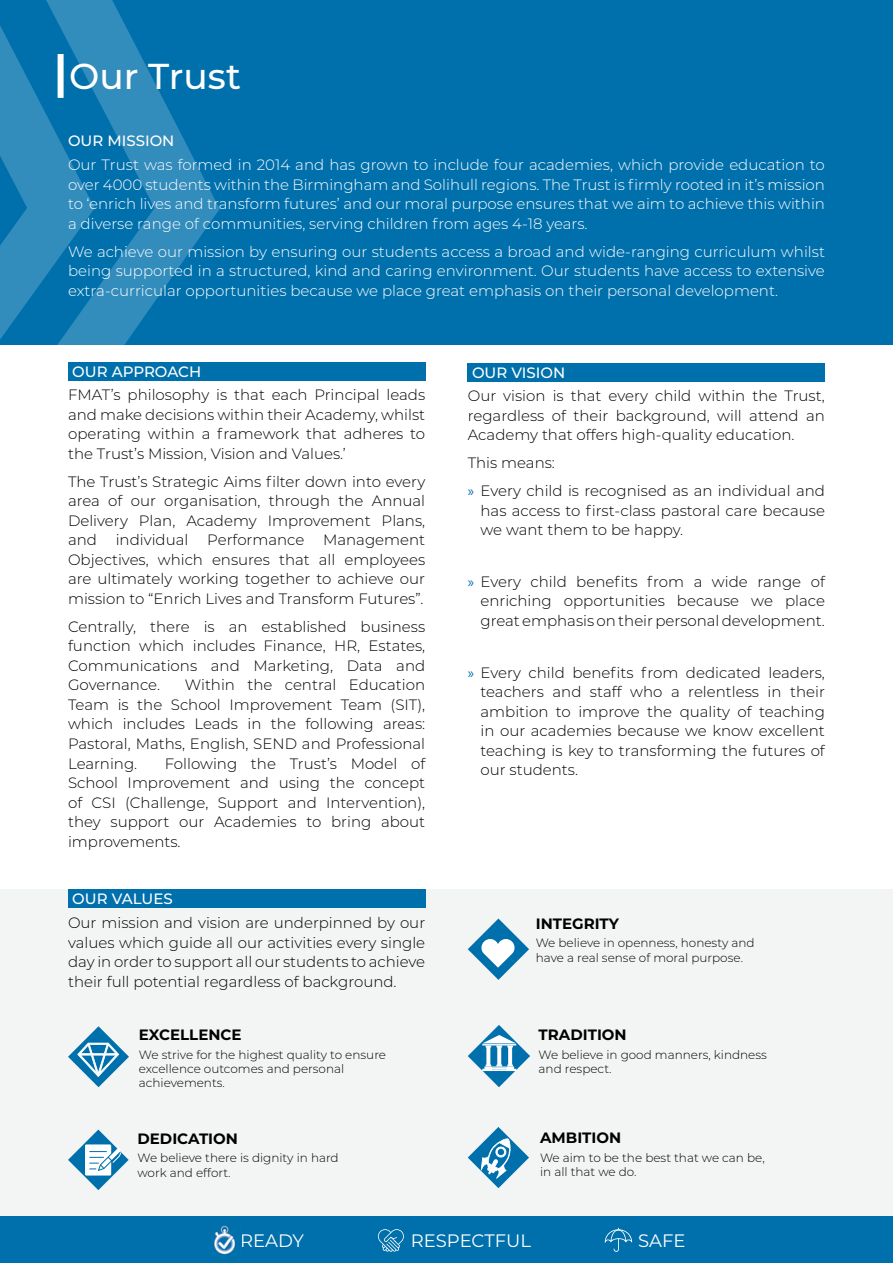
<style>
.page{position:relative;width:893px;height:1263px;background:#fff}
.page>*{position:absolute;margin:0;border:0;box-sizing:border-box;transform-origin:0 0}
.t1{font:500 36px "Montserrat";color:#fff}
.t2{font:18px "Montserrat";color:#fff}
.t3{font:300 15px/19.5px "Montserrat";color:#000;text-align:justify}
.t4{font:300 15px/19.5px "Montserrat";color:#fff;text-align:justify}
.t5{font:700 15px "Montserrat";color:#000}
.t6{font:500 15px "Montserrat";color:#fff}
.t7{font:300 12px/14.4px "Montserrat";color:#000}
.s1{font-family:"Myriad Pro";font-weight:400;color:#0070ac}
</style>
<div class="page">
<div style="left:0;top:1216px;width:893px;height:47px;background:#0070ac"></div>
<img style="left:213px;top:1224px;width:23px;height:31px">
<svg style="left:605px;top:1228px;width:27px;height:24px"></svg>
<svg style="left:378px;top:1229px;width:26px;height:23px"></svg>
<div style="left:0;top:0;width:893px;height:344px;background:#0070ac"></div>
<svg style="left:0;top:0;width:220px;height:345px"></svg>
<div style="left:0;top:889px;width:893px;height:326px;background:#f3f5f4"></div>
<div style="left:58px;top:54px;width:6px;height:44px;background:#fff"></div>
<svg style="left:68px;top:1026px;width:61px;height:61px"></svg>
<svg style="left:68px;top:1129px;width:61px;height:61px"></svg>
<svg style="left:468px;top:1127px;width:61px;height:61px"></svg>
<svg style="left:468px;top:918px;width:61px;height:62px"></svg>
<svg style="left:468px;top:1025px;width:62px;height:62px"></svg>
<div style="left:68px;top:890px;width:357px;height:18px;background:#0070ac"></div>
<div style="left:468px;top:363px;width:357px;height:18px;background:#0070ac"></div>
<div style="left:68px;top:362px;width:357px;height:18px;background:#0070ac"></div>
<h1 class="t1" style="left:69px;top:51px;width:173px">Our Trust</h1>
<p class="t6" style="left:68px;top:131px;width:108px">OUR MISSION</p>
<p class="t4" style="left:68px;top:155px;width:758px">Our Trust was formed in 2014 and has grown to include four academies, which provide education to over 4000 students within the Birmingham and Solihull regions. The Trust is firmly rooted in it’s mission to ‘enrich lives and transform futures’ and our moral purpose ensures that we aim to achieve this within a diverse range of communities, serving children from ages 4-18 years.</p>
<p class="t4" style="left:68px;top:241px;width:758px">We achieve our mission by ensuring our students access a broad and wide-ranging curriculum whilst being supported in a structured, kind and caring environment. Our students have access to extensive extra-curricular opportunities because we place great emphasis on their personal development.</p>
<p class="t6" style="left:72px;top:361px;width:130px">OUR APPROACH</p>
<p class="t3" style="left:68px;top:385px;width:359px">FMAT’s philosophy is that each Principal leads and make decisions within their Academy, whilst operating within a framework that adheres to the Trust’s Mission, Vision and Values.’</p>
<p class="t3" style="left:68px;top:471px;width:359px">The Trust’s Strategic Aims filter down into every area of our organisation, through the Annual Delivery Plan, Academy Improvement Plans, and individual Performance Management Objectives, which ensures that all employees are ultimately working together to achieve our mission to “Enrich Lives and Transform Futures”.</p>
<p class="t3" style="left:68px;top:616px;width:359px">Centrally, there is an established business function which includes Finance, HR, Estates, Communications and Marketing, Data and Governance.</p>
<p class="t3" style="left:68px;top:675px;width:359px;text-indent:117px">Within the central Education Team is the School Improvement Team (SIT), which includes Leads in the following areas:<br>Pastoral, Maths, English, SEND and Professional Learning.</p>
<p class="t3" style="left:68px;top:753px;width:359px;text-indent:97px">Following the Trust’s Model of School Improvement and using the concept of CSI (Challenge, Support and Intervention), they support our Academies to bring about improvements.</p>
<p class="t6" style="left:72px;top:888px;width:102px">OUR VALUES</p>
<p class="t3" style="left:68px;top:912px;width:359px">Our mission and vision are underpinned by our values which guide all our activities every single day in order to support all our students to achieve their full potential regardless of background.</p>
<p class="t5" style="left:139px;top:1024px;width:104px">EXCELLENCE</p>
<p class="t7" style="left:139px;top:1047px;width:249px">We strive for the highest quality to ensure excellence outcomes and personal achievements.</p>
<p class="t5" style="left:137px;top:1127px;width:102px">DEDICATION</p>
<p class="t7" style="left:137px;top:1150px;width:203px">We believe there is dignity in hard work and effort.</p>
<p class="t6" style="left:472px;top:362px;width:95px">OUR VISION</p>
<p class="t3" style="left:468px;top:386px;width:359px">Our vision is that every child within the Trust, regardless of their background, will attend an Academy that offers high-quality education.</p>
<p class="t3" style="left:468px;top:449px;width:359px;line-height:28px">This means:<br><span class="s1">»</span> Every child is recognised as an individual and</p>
<p class="t3" style="left:480px;top:500px;width:346px">has access to first-class pastoral care because we want them to be happy.</p>
<p class="t3" style="left:480px;top:571px;width:346px;text-indent:-13px"><span class="s1">»</span> Every child benefits from a wide range of enriching opportunities because we place great emphasis on their personal development.</p>
<p class="t3" style="left:480px;top:662px;width:346px;text-indent:-13px"><span class="s1">»</span> Every child benefits from dedicated leaders, teachers and staff who a relentless in their ambition to improve the quality of teaching in our academies because we know excellent teaching is key to transforming the futures of our students.</p>
<p class="t5" style="left:536px;top:913px;width:85px">INTEGRITY</p>
<p class="t7" style="left:536px;top:936px;width:220px">We believe in openness, honesty and have a real sense of moral purpose.</p>
<p class="t5" style="left:539px;top:1024px;width:90px">TRADITION</p>
<p class="t7" style="left:539px;top:1047px;width:230px">We believe in good manners, kindness and respect.</p>
<p class="t5" style="left:540px;top:1127px;width:83px">AMBITION</p>
<p class="t7" style="left:540px;top:1150px;width:226px">We aim to be the best that we can be, in all that we do.</p>
<p class="t2" style="left:240px;top:1228px;width:65px">READY</p>
<p class="t2" style="left:411px;top:1228px;width:122px">RESPECTFUL</p>
<p class="t2" style="left:638px;top:1228px;width:49px">SAFE</p>
</div>
